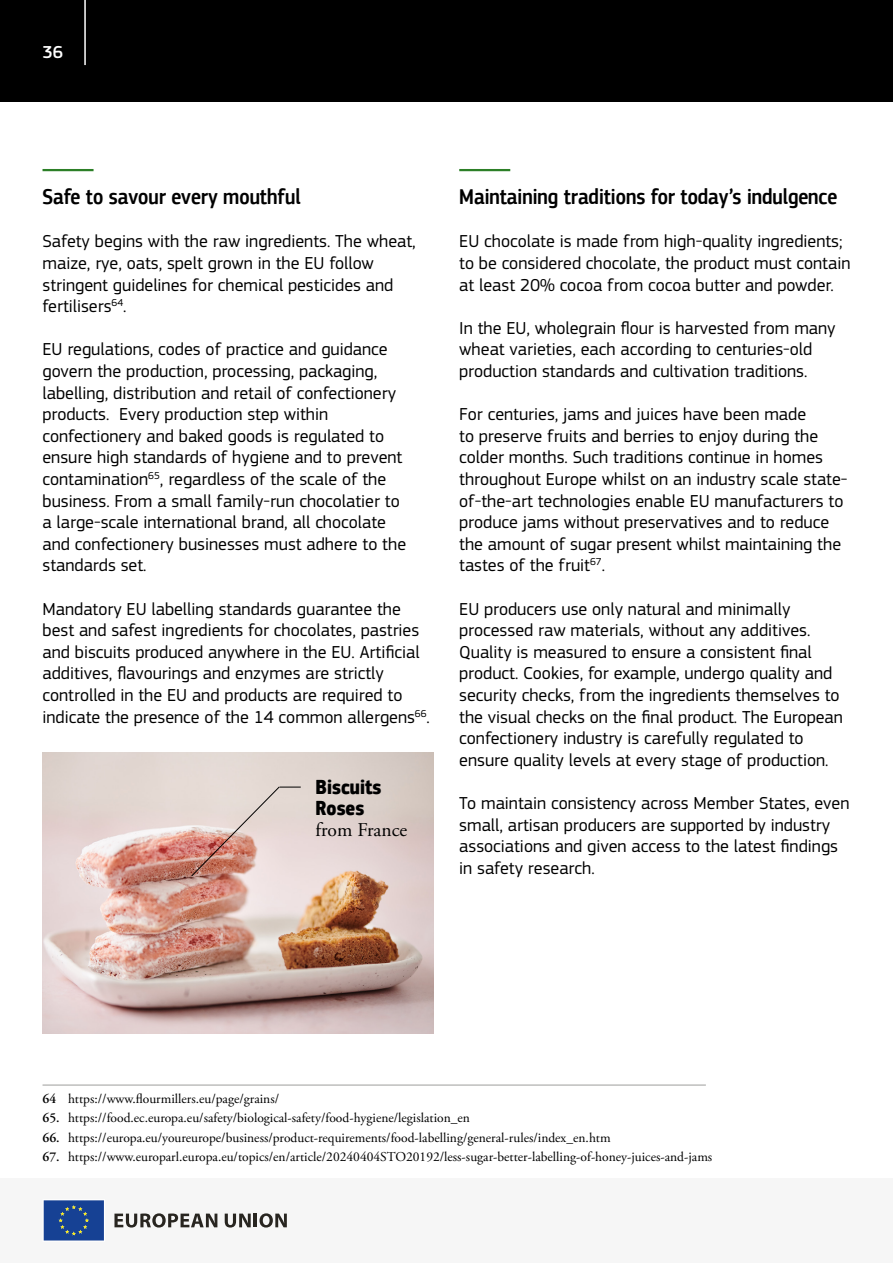
<style>
.page{position:relative;width:893px;height:1263px;background:#fff}
.page>*{position:absolute;margin:0;border:0;box-sizing:border-box;transform-origin:0 0}
.t1{font:500 22.5px "EC Square Sans Cond Pro";color:#000}
.t2{font:700 21px/21px "EC Square Sans Cond Pro";color:#000}
.t3{font:19.5px "Adobe Garamond Pro";color:#000}
.t4{font:18px/21.6px "EC Square Sans Pro";color:#000}
.t5{font:500 18px "EC Square Sans Pro";color:#fff}
.t6{font:13.5px/19.2px "Adobe Garamond Pro";color:#000}
.t7{font:600 13.5px/19.2px "Adobe Garamond Pro";color:#000}
</style>
<div class="page">
<div style="left:0;top:1178px;width:893px;height:85px;background:#f6f6f6"></div>
<svg style="left:43px;top:1200px;width:61px;height:41px;background:#254d94"></svg>
<hr style="left:254px;top:1213px;width:3px;height:14px;background:#282520">
<svg style="left:259px;top:1213px;width:28px;height:14px"></svg>
<svg style="left:225px;top:1213px;width:26px;height:14px"></svg>
<svg style="left:114px;top:1213px;width:103px;height:14px"></svg>
<div style="left:0;top:0;width:893px;height:102px;background:#000"></div>
<hr style="left:84px;top:0;width:2px;height:65px;background:#fff">
<hr style="left:459px;top:169px;width:51px;height:2px;background:#2c7f27">
<hr style="left:43px;top:1085px;width:663px;height:1px;background:#9d9d9c">
<img style="left:43px;top:753px;width:391px;height:280px">
<svg style="left:191px;top:786px;width:110px;height:91px;background:#ddc1ba"></svg>
<hr style="left:43px;top:169px;width:51px;height:2px;background:#2c7f27">
<p class="t5" style="left:43px;top:42px;width:22px">36</p>
<p class="t1" style="left:43px;top:183px;width:260px">Safe to savour every mouthful</p>
<p class="t4" style="left:43px;top:231px;width:375px">Safety begins with the raw ingredients. The wheat, maize, rye, oats, spelt grown in the EU follow stringent guidelines for chemical pesticides and fertilisers<sup>64</sup>.</p>
<p class="t4" style="left:43px;top:339px;width:365px">EU regulations, codes of practice and guidance govern the production, processing, packaging, labelling, distribution and retail of confectionery products. Every production step within confectionery and baked goods is regulated to ensure high standards of hygiene and to prevent contamination<sup>65</sup>, regardless of the scale of the business. From a small family-run chocolatier to a large-scale international brand, all chocolate and confectionery businesses must adhere to the standards set.</p>
<p class="t4" style="left:43px;top:598px;width:389px">Mandatory EU labelling standards guarantee the best and safest ingredients for chocolates, pastries and biscuits produced anywhere in the EU. Artificial additives, flavourings and enzymes are strictly controlled in the EU and products are required to indicate the presence of the 14 common allergens<sup>66</sup>.</p>
<p class="t2" style="left:316px;top:777px;width:67px">Biscuits<br>Roses</p>
<p class="t3" style="left:316px;top:818px;width:93px">from France</p>
<p class="t1" style="left:459px;top:183px;width:379px">Maintaining traditions for today’s indulgence</p>
<p class="t4" style="left:459px;top:231px;width:393px">EU chocolate is made from high-quality ingredients; to be considered chocolate, the product must contain at least 20% cocoa from cocoa butter and powder.</p>
<p class="t4" style="left:459px;top:317px;width:378px">In the EU, wholegrain flour is harvested from many wheat varieties, each according to centuries-old production standards and cultivation traditions.</p>
<p class="t4" style="left:459px;top:404px;width:390px">For centuries, jams and juices have been made<br>to preserve fruits and berries to enjoy during the colder months. Such traditions continue in homes throughout Europe whilst on an industry scale state&shy;of-the-art technologies enable EU manufacturers to produce jams without preservatives and to reduce the amount of sugar present whilst maintaining the tastes of the fruit<sup>67</sup>.</p>
<p class="t4" style="left:459px;top:598px;width:385px">EU producers use only natural and minimally processed raw materials, without any additives.<br>Quality is measured to ensure a consistent final product. Cookies, for example, undergo quality and security checks, from the ingredients themselves to the visual checks on the final product. The European confectionery industry is carefully regulated to ensure quality levels at every stage of production.</p>
<p class="t4" style="left:459px;top:792px;width:392px">To maintain consistency across Member States, even small, artisan producers are supported by industry associations and given access to the latest findings in safety research.</p>
<p class="t7" style="left:43px;top:1089px;width:19px">64<br>65.<br>66.<br>67.</p>
<p class="t6" style="left:68px;top:1090px;width:646px">https://www.flourmillers.eu/page/grains/<br>https://food.ec.europa.eu/safety/biological-safety/food-hygiene/legislation_en https://europa.eu/youreurope/business/product-requirements/food-labelling/general-rules/index_en.htm https://www.europarl.europa.eu/topics/en/article/20240404STO20192/less-sugar-better-labelling-of-honey-juices-and-jams</p>
</div>
